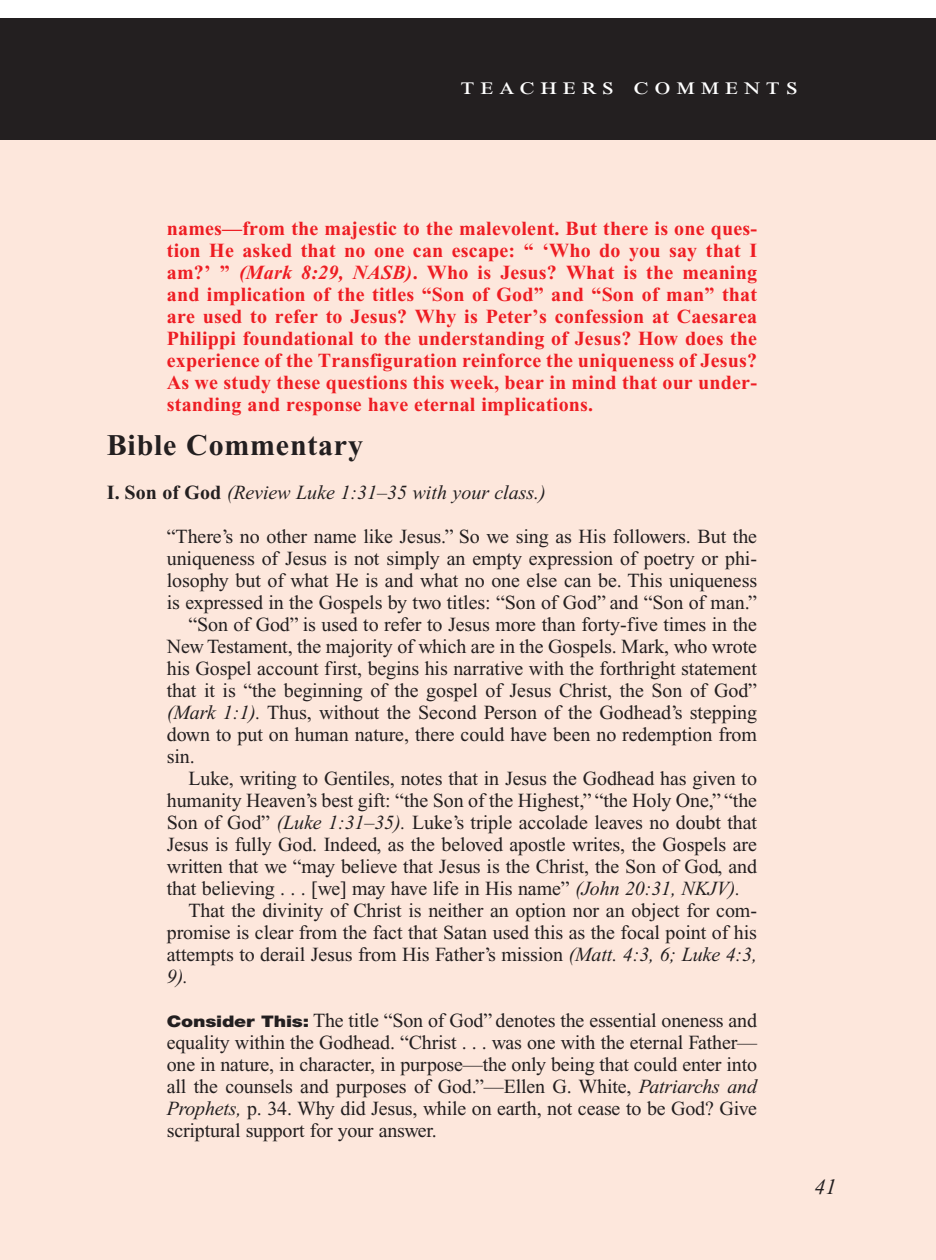
<style>
.page{position:relative;width:936px;height:1260px;background:#fff}
.page>*{position:absolute;margin:0;border:0;box-sizing:border-box;transform-origin:0 0}
.T_Aim_hang_indent{font:700 30px "Times New Roman PS Std";letter-spacing:.025em;color:#231f20}
.Teachers_Comments_He{font:24px "Times New Roman PS Std";letter-spacing:.2em;color:#fff;scale:1.2 1}
.PageNumbers{font:italic 22px "Times New Roman PS Std";color:#231f20}
.Objectives_Body_Text{font:20px/22px "Times New Roman PS Std";letter-spacing:-.005em;color:#231f20;text-align:justify}
.First_Line_Space_Tea{font:700 20px/22px "Times New Roman PS Std";letter-spacing:.01em;color:#ee1d23;text-align:justify}
.Roman_Numeral_Sub_He{font:italic 20px "Times New Roman PS Std";color:#231f20}
.s1{font-style:italic}
.s2{font-weight:700;font-style:normal}
.s3{font-family:"Helvetica Neue LT Std";font-weight:900;font-size:16px}
</style>
<div class="page">
<div style="left:0;top:134px;width:936px;height:1126px;background:#fde7dc"></div>
<div style="left:0;top:18px;width:936px;height:122px;background:#231f20"></div>
<p class="Teachers_Comments_He" style="left:461px;top:73px;width:283px">teachers comments</p>
<p class="First_Line_Space_Tea" style="left:167px;top:218px;width:592px">names—from the majestic to the malevolent. But there is one ques&shy;tion He asked that no one can escape: “ ‘Who do you say that I am?’ ” <span class="s1">(Mark 8:29, NASB)</span>. Who is Jesus? What is the meaning and implication of the titles “Son of God” and “Son of man” that are used to refer to Jesus? Why is Peter’s confession at Caesarea Philippi foundational to the understanding of Jesus? How does the experience of the Transfiguration reinforce the uniqueness of Jesus?<br>As we study these questions this week, bear in mind that our under&shy;standing and response have eternal implications.</p>
<p class="T_Aim_hang_indent" style="left:107px;top:429px;width:258px">Bible Commentary</p>
<p class="Roman_Numeral_Sub_He" style="left:107px;top:482px;width:440px"><span class="s2">I. Son of God</span> (Review Luke 1:31–35 with your class.)</p>
<p class="Objectives_Body_Text" style="left:167px;top:526px;width:592px">“There’s no other name like Jesus.” So we sing as His followers. But the uniqueness of Jesus is not simply an empty expression of poetry or phi&shy;losophy but of what He is and what no one else can be. This uniqueness is expressed in the Gospels by two titles: “Son of God” and “Son of man.”</p>
<p class="Objectives_Body_Text" style="left:167px;top:614px;width:592px;text-align:left;text-indent:22px">“Son of God” is used to refer to Jesus more than forty-five times in the New Testament, the majority of which are in the Gospels. Mark, who wrote his Gospel account first, begins his narrative with the forthright statement that it is “the beginning of the gospel of Jesus Christ, the Son of God” <span class="s1">(Mark 1:1).</span> Thus, without the Second Person of the Godhead’s stepping down to put on human nature, there could have been no redemption from sin.</p>
<p class="Objectives_Body_Text" style="left:167px;top:768px;width:592px;text-indent:22px">Luke, writing to Gentiles, notes that in Jesus the Godhead has given to humanity Heaven’s best gift: “the Son of the Highest,” “the Holy One,” “the Son of God” <span class="s1">(Luke 1:31–35).</span> Luke’s triple accolade leaves no doubt that Jesus is fully God. Indeed, as the beloved apostle writes, the Gospels are written that we “may believe that Jesus is the Christ, the Son of God, and that believing . . . [we] may have life in His name” <span class="s1">(John 20:31, NKJV).</span></p>
<p class="Objectives_Body_Text" style="left:167px;top:900px;width:592px;text-indent:22px">That the divinity of Christ is neither an option nor an object for com&shy;promise is clear from the fact that Satan used this as the focal point of his attempts to derail Jesus from His Father’s mission <span class="s1">(Matt. 4:3, 6; Luke 4:3, 9).</span></p>
<p class="Objectives_Body_Text" style="left:167px;top:1010px;width:592px"><span class="s3">Consider This:</span> The title “Son of God” denotes the essential oneness and equality within the Godhead. “Christ . . . was one with the eternal Father— one in nature, in character, in purpose—the only being that could enter into all the counsels and purposes of God.”—Ellen G. White, <span class="s1">Patriarchs and Prophets,</span> p. 34. Why did Jesus, while on earth, not cease to be God? Give scriptural support for your answer.</p>
<p class="PageNumbers" style="left:815px;top:1175px;width:23px">41</p>
</div>
